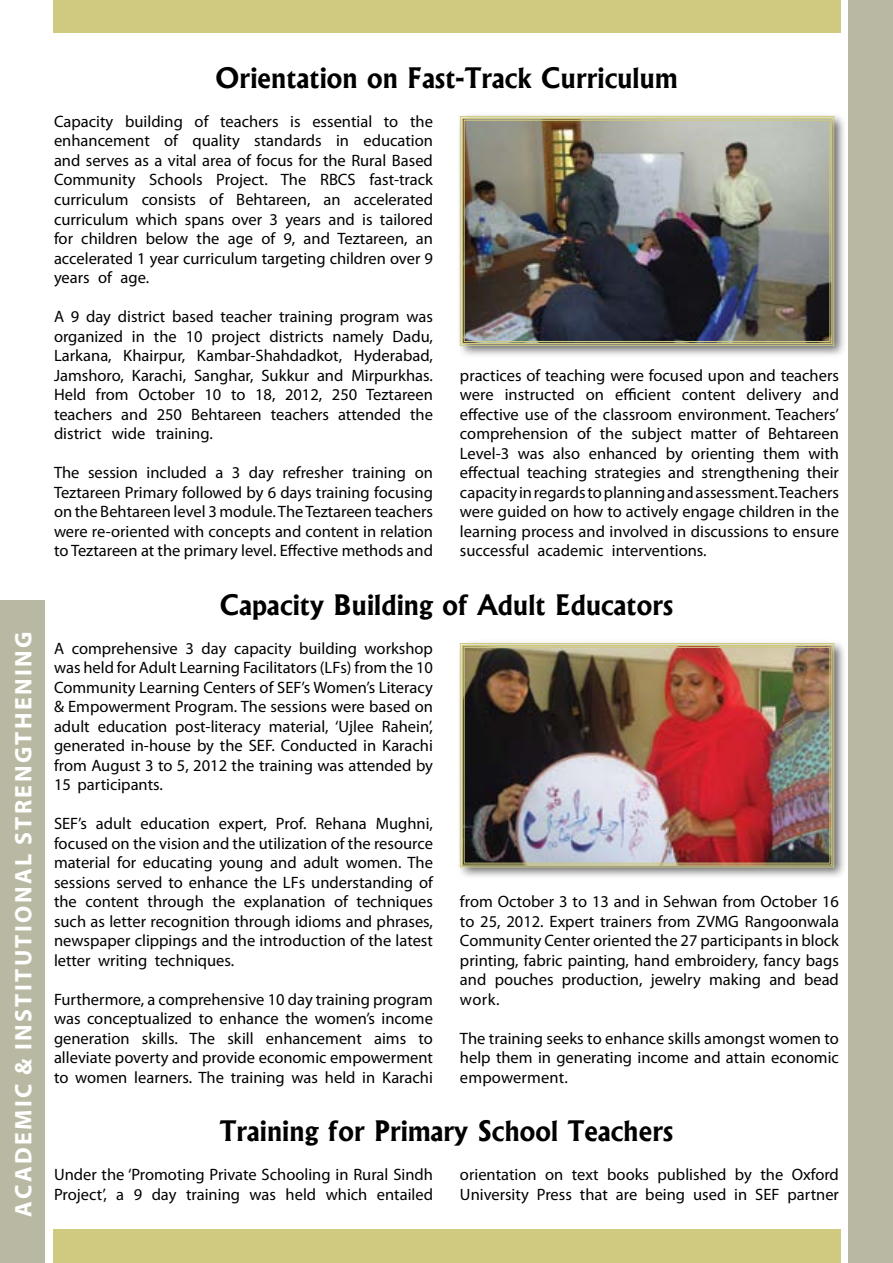
<style>
.page{position:relative;width:893px;height:1263px;background:#fff}
.page>*{position:absolute;margin:0;border:0;box-sizing:border-box;transform-origin:0 0}
.t1{font:700 27px "Albertus";letter-spacing:.01em;color:#000}
.t2{font:700 24px "Myriad Pro";letter-spacing:.1em;color:#fff}
.t3{font:16.5px/19.5px "Myriad Pro";color:#000;text-align:justify}
</style>
<div class="page">
<div style="left:0;top:600px;width:45px;height:663px;background:#b9b9a3"></div>
<div style="left:848px;top:0;width:45px;height:1263px;background:#b9b9a3"></div>
<div style="left:53px;top:0;width:787px;height:33px;background:#cfca7f"></div>
<div style="left:53px;top:1230px;width:787px;height:33px;background:#cfca7f"></div>
<div style="left:456px;top:112px;width:390px;height:246px;background:#000;opacity:.6"></div>
<img style="left:460px;top:116px;width:374px;height:230px">
<div style="left:462px;top:118px;width:370px;height:226px;border:1px solid #cfca7f"></div>
<div style="left:464px;top:120px;width:366px;height:222px;border:1px solid #cfca7f"></div>
<div style="left:456px;top:639px;width:390px;height:242px;background:#000;opacity:.6"></div>
<img style="left:460px;top:643px;width:374px;height:225px">
<div style="left:462px;top:645px;width:370px;height:221px;border:1px solid #cfca7f"></div>
<div style="left:464px;top:647px;width:366px;height:216px;border:1px solid #cfca7f"></div>
<h2 class="t2" style="left:8px;top:1217px;width:587px;rotate:-90deg">ACADEMIC &amp; INSTITUTIONAL STRENGTHENING</h2>
<h1 class="t1" style="left:215px;top:61px;width:463px">Orientation on Fast-Track Curriculum</h1>
<p class="t3" style="left:54px;top:111px;width:380px">Capacity building of teachers is essential to the enhancement of quality standards in education and serves as a vital area of focus for the Rural Based Community Schools Project. The RBCS fast-track curriculum consists of Behtareen, an accelerated curriculum which spans over 3 years and is tailored for children below the age of 9, and Teztareen, an accelerated 1 year curriculum targeting children over 9 years of age.</p>
<p class="t3" style="left:54px;top:306px;width:381px">A 9 day district based teacher training program was organized in the 10 project districts namely Dadu, Larkana, Khairpur, Kambar-Shahdadkot, Hyderabad, Jamshoro, Karachi, Sanghar, Sukkur and Mirpurkhas.<br>Held from October 10 to 18, 2012, 250 Teztareen teachers and 250 Behtareen teachers attended the district wide training.</p>
<p class="t3" style="left:54px;top:462px;width:380px">The session included a 3 day refresher training on Teztareen Primary followed by 6 days training focusing on the Behtareen level 3 module. The Teztareen teachers were re-oriented with concepts and content in relation to Teztareen at the primary level. Effective methods and</p>
<p class="t3" style="left:460px;top:365px;width:380px">practices of teaching were focused upon and teachers were instructed on efficient content delivery and effective use of the classroom environment. Teachers’ comprehension of the subject matter of Behtareen Level-3 was also enhanced by orienting them with effectual teaching strategies and strengthening their capacity in regards to planning and assessment. Teachers were guided on how to actively engage children in the learning process and involved in discussions to ensure successful academic interventions.</p>
<h1 class="t1" style="left:220px;top:588px;width:455px">Capacity Building of Adult Educators</h1>
<p class="t3" style="left:54px;top:638px;width:381px">A comprehensive 3 day capacity building workshop was held for Adult Learning Facilitators (LFs) from the 10<br>Community Learning Centers of SEF’s Women’s Literacy &amp; Empowerment Program. The sessions were based on adult education post-literacy material, ‘Ujlee Rahein’, generated in-house by the SEF. Conducted in Karachi from August 3 to 5, 2012 the training was attended by 15 participants.</p>
<p class="t3" style="left:54px;top:813px;width:381px">SEF’s adult education expert, Prof. Rehana Mughni, focused on the vision and the utilization of the resource material for educating young and adult women. The sessions served to enhance the LFs understanding of the content through the explanation of techniques such as letter recognition through idioms and phrases, newspaper clippings and the introduction of the latest letter writing techniques.</p>
<p class="t3" style="left:54px;top:989px;width:380px">Furthermore, a comprehensive 10 day training program was conceptualized to enhance the women’s income generation skills. The skill enhancement aims to alleviate poverty and provide economic empowerment to women learners. The training was held in Karachi</p>
<p class="t3" style="left:460px;top:891px;width:381px">from October 3 to 13 and in Sehwan from October 16 to 25, 2012. Expert trainers from ZVMG Rangoonwala Community Center oriented the 27 participants in block printing, fabric painting, hand embroidery, fancy bags and pouches production, jewelry making and bead work.</p>
<p class="t3" style="left:460px;top:1028px;width:380px">The training seeks to enhance skills amongst women to help them in generating income and attain economic empowerment.</p>
<h1 class="t1" style="left:220px;top:1114px;width:455px">Training for Primary School Teachers</h1>
<p class="t3" style="left:54px;top:1164px;width:380px">Under the ‘Promoting Private Schooling in Rural Sindh<br>Project’, a 9 day training was held which entailed</p>
<p class="t3" style="left:460px;top:1164px;width:380px">orientation on text books published by the Oxford<br>University Press that are being used in SEF partner</p>
</div>
